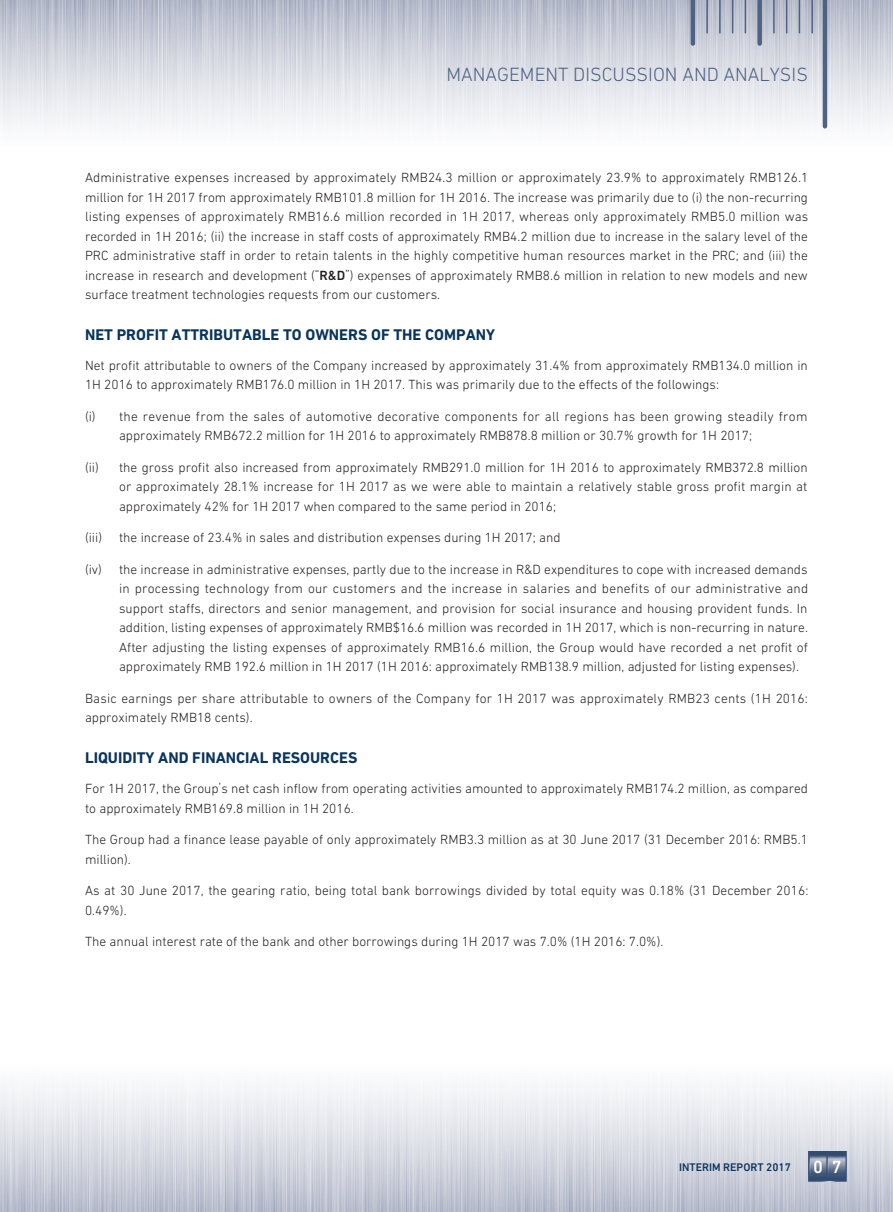
<style>
.page{position:relative;width:893px;height:1212px;background:#fff}
.page>*{position:absolute;margin:0;border:0;box-sizing:border-box;transform-origin:0 0}
.t1{font:300 19.5px "DIN Next LT Pro";color:#4f6284}
._3__標題{font:700 15.75px "DIN Next LT Pro";color:#0a355e}
._1__內文{font:300 13.5px/19.5px "DIN Next LT Pro";color:#231f20}
._1__內文-2{font:300 13.5px/19.5px "DIN Next LT Pro";letter-spacing:.02em;color:#231f20}
.t2{font:500 11.25px "DIN Next LT Pro";color:#0a355e}
.s1{font-weight:500}
.s2{font-size:18px;color:#fff}
</style>
<div class="page">
<img style="left:1px;top:0;width:892px;height:129px">
<hr style="left:823px;top:0;width:4px;height:126px;background:#4f6284">
<div style="left:757px;top:0;width:5px;height:44px;background:#4f6284"></div>
<hr style="left:691px;top:0;width:4px;height:44px;background:#4f6284">
<hr style="left:811px;top:0;width:2px;height:33px;background:#4f6284">
<hr style="left:745px;top:0;width:1px;height:33px;background:#4f6284">
<hr style="left:799px;top:0;width:1px;height:33px;background:#4f6284">
<hr style="left:732px;top:0;width:1px;height:33px;background:#4f6284">
<hr style="left:786px;top:0;width:1px;height:33px;background:#4f6284">
<hr style="left:719px;top:0;width:2px;height:33px;background:#4f6284">
<hr style="left:773px;top:0;width:2px;height:33px;background:#4f6284">
<hr style="left:706px;top:0;width:2px;height:33px;background:#4f6284">
<img style="left:1px;top:1084px;width:892px;height:128px">
<img style="left:808px;top:1151px;width:39px;height:30px">
<h1 class="t1" style="left:447px;top:63px;width:363px">MANAGEMENT DISCUSSION AND ANALYSIS</h1>
<p class="_1__內文" style="left:85px;top:168px;width:725px;text-align:justify">Administrative expenses increased by approximately RMB24.3 million or approximately 23.9% to approximately RMB126.1 million for 1H 2017 from approximately RMB101.8 million for 1H 2016. The increase was primarily due to (i) the non-recurring listing expenses of approximately RMB16.6 million recorded in 1H 2017, whereas only approximately RMB5.0 million was recorded in 1H 2016; (ii) the increase in staff costs of approximately RMB4.2 million due to increase in the salary level of the PRC administrative staff in order to retain talents in the highly competitive human resources market in the PRC; and (iii) the increase in research and development (“<span class="s1">R&amp;D</span>”) expenses of approximately RMB8.6 million in relation to new models and new surface treatment technologies requests from our customers.</p>
<p class="_3__標題" style="left:85px;top:325px;width:412px">NET PROFIT ATTRIBUTABLE TO OWNERS OF THE COMPANY</p>
<p class="_1__內文" style="left:85px;top:355px;width:724px">Net profit attributable to owners of the Company increased by approximately 31.4% from approximately RMB134.0 million in<br>1H 2016 to approximately RMB176.0 million in 1H 2017. This was primarily due to the effects of the followings:</p>
<p class="_1__內文-2" style="left:119px;top:406px;width:690px;text-indent:-34px">(i) the revenue from the sales of automotive decorative components for all regions has been growing steadily from approximately RMB672.2 million for 1H 2016 to approximately RMB878.8 million or 30.7% growth for 1H 2017;</p>
<p class="_1__內文" style="left:85px;top:457px;width:15px">(ii)</p>
<p class="_1__內文" style="left:119px;top:457px;width:690px;text-align:justify">the gross profit also increased from approximately RMB291.0 million for 1H 2016 to approximately RMB372.8 million or approximately 28.1% increase for 1H 2017 as we were able to maintain a relatively stable gross profit margin at approximately 42% for 1H 2017 when compared to the same period in 2016;</p>
<p class="_1__內文" style="left:85px;top:528px;width:19px">(iii)</p>
<p class="_1__內文" style="left:119px;top:528px;width:443px">the increase of 23.4% in sales and distribution expenses during 1H 2017; and</p>
<p class="_1__內文" style="left:85px;top:559px;width:18px">(iv)</p>
<p class="_1__內文" style="left:119px;top:559px;width:691px;text-align:justify">the increase in administrative expenses, partly due to the increase in R&amp;D expenditures to cope with increased demands in processing technology from our customers and the increase in salaries and benefits of our administrative and support staffs, directors and senior management, and provision for social insurance and housing provident funds. In addition, listing expenses of approximately RMB$16.6 million was recorded in 1H 2017, which is non-recurring in nature.<br>After adjusting the listing expenses of approximately RMB16.6 million, the Group would have recorded a net profit of approximately RMB 192.6 million in 1H 2017 (1H 2016: approximately RMB138.9 million, adjusted for listing expenses).</p>
<p class="_1__內文" style="left:85px;top:688px;width:724px">Basic earnings per share attributable to owners of the Company for 1H 2017 was approximately RMB23 cents (1H 2016: approximately RMB18 cents).</p>
<p class="_3__標題" style="left:85px;top:748px;width:274px">LIQUIDITY AND FINANCIAL RESOURCES</p>
<p class="_1__內文" style="left:85px;top:778px;width:724px">For 1H 2017, the Group’s net cash inflow from operating activities amounted to approximately RMB174.2 million, as compared to approximately RMB169.8 million in 1H 2016.</p>
<p class="_1__內文" style="left:85px;top:829px;width:724px">The Group had a finance lease payable of only approximately RMB3.3 million as at 30 June 2017 (31 December 2016: RMB5.1 million).</p>
<p class="_1__內文" style="left:85px;top:880px;width:725px">As at 30 June 2017, the gearing ratio, being total bank borrowings divided by total equity was 0.18% (31 December 2016:<br>0.49%).</p>
<p class="_1__內文" style="left:85px;top:931px;width:580px">The annual interest rate of the bank and other borrowings during 1H 2017 was 7.0% (1H 2016: 7.0%).</p>
<p class="t2" style="left:679px;top:1160px;width:164px">INTERIM REPORT 2017 <span class="s2">0 7</span></p>
</div>
